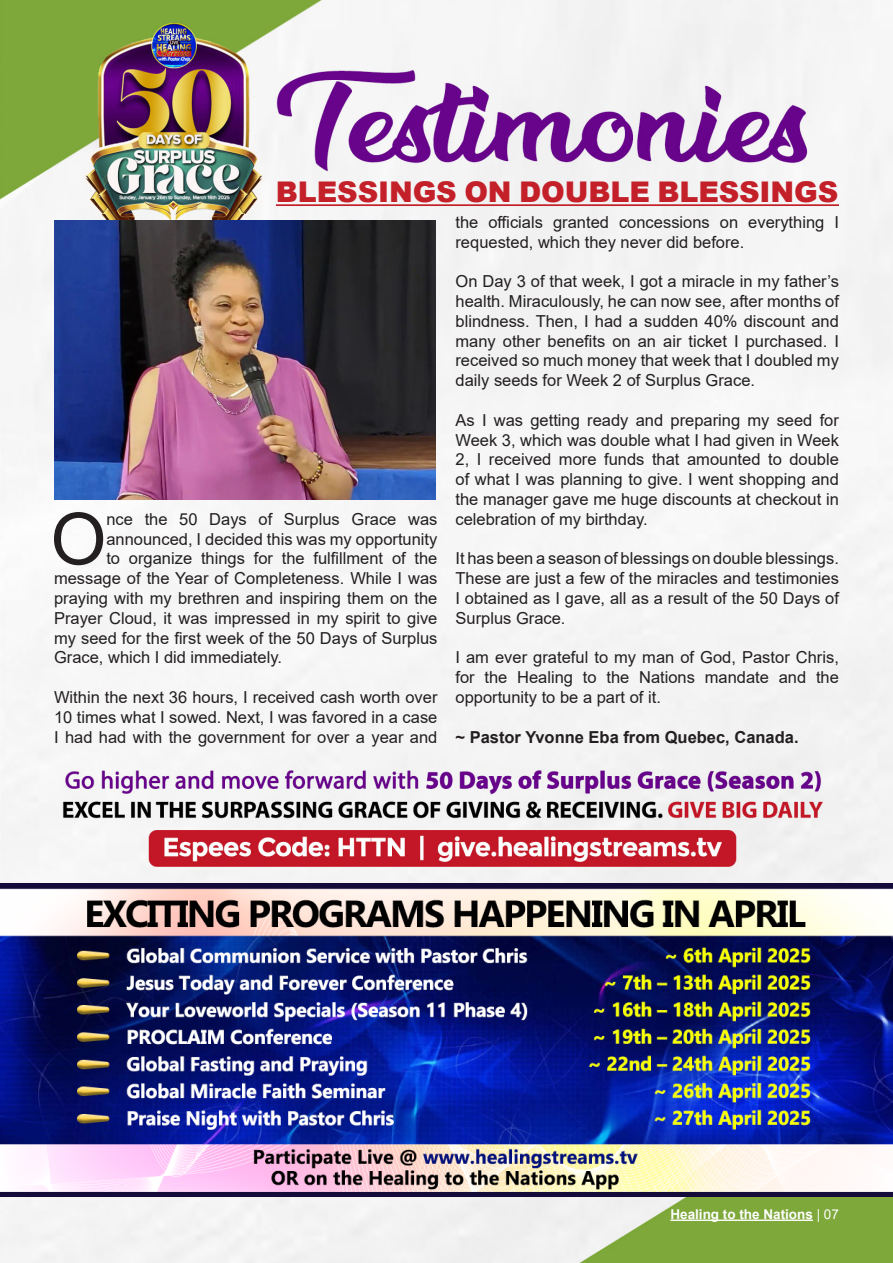
<style>
.page{position:relative;width:893px;height:1263px;background:#fff}
.page>*{position:absolute;margin:0;border:0;box-sizing:border-box;transform-origin:0 0}
.t1{font:71.85px "Arial";color:#231f20}
.t2{font:900 28.5px "Arial";letter-spacing:-.005em;color:#c42029}
.t3{font:16.5px/19.8px "Arial";color:#231f20;text-align:justify}
.t4{font:700 16.5px "Arial";color:#231f20}
.t5{font:700 13.5px "Arial";color:#fff}
.s1{font-weight:400}
</style>
<div class="page">
<img style="left:0;top:0;width:893px;height:1263px">
<hr style="left:670px;top:1219px;width:143px;height:2px;background:#fff">
<hr style="left:276px;top:204px;width:563px;height:2px;background:#c42029">
<img style="left:54px;top:220px;width:381px;height:280px">
<img style="left:0;top:884px;width:893px;height:313px">
<p class="t2" style="left:276px;top:171px;width:564px">BLESSINGS ON DOUBLE BLESSINGS</p>
<p class="t1" style="left:51px;top:490px;width:57px">O</p>
<p class="t3" style="left:106px;top:509px;width:333px">nce the 50 Days of Surplus Grace was</p>
<p class="t3" style="left:106px;top:529px;width:333px">announced, I decided this was my opportunity</p>
<p class="t3" style="left:106px;top:548px;width:333px">to organize things for the fulfillment of the</p>
<p class="t3" style="left:54px;top:568px;width:385px">message of the Year of Completeness. While I was</p>
<p class="t3" style="left:54px;top:588px;width:385px">praying with my brethren and inspiring them on the</p>
<p class="t3" style="left:54px;top:608px;width:385px">Prayer Cloud, it was impressed in my spirit to give</p>
<p class="t3" style="left:54px;top:628px;width:385px">my seed for the first week of the 50 Days of Surplus</p>
<p class="t3" style="left:54px;top:647px;width:230px">Grace, which I did immediately.</p>
<p class="t3" style="left:54px;top:687px;width:385px">Within the next 36 hours, I received cash worth over 10 times what I sowed. Next, I was favored in a case I had had with the government for over a year and</p>
<p class="t3" style="left:455px;top:212px;width:385px">the officials granted concessions on everything I requested, which they never did before.</p>
<p class="t3" style="left:455px;top:271px;width:385px">On Day 3 of that week, I got a miracle in my father’s health. Miraculously, he can now see, after months of blindness. Then, I had a sudden 40% discount and many other benefits on an air ticket I purchased. I received so much money that week that I doubled my daily seeds for Week 2 of Surplus Grace.</p>
<p class="t3" style="left:455px;top:410px;width:385px">As I was getting ready and preparing my seed for Week 3, which was double what I had given in Week 2, I received more funds that amounted to double of what I was planning to give. I went shopping and the manager gave me huge discounts at checkout in celebration of my birthday.</p>
<p class="t3" style="left:455px;top:548px;width:385px">It has been a season of blessings on double blessings.<br>These are just a few of the miracles and testimonies I obtained as I gave, all as a result of the 50 Days of Surplus Grace.</p>
<p class="t3" style="left:455px;top:647px;width:385px">I am ever grateful to my man of God, Pastor Chris, for the Healing to the Nations mandate and the opportunity to be a part of it.</p>
<p class="t4" style="left:455px;top:725px;width:345px">~ Pastor Yvonne Eba from Quebec, Canada.</p>
<p class="t5" style="left:670px;top:1204px;width:170px">Healing to the Nations <span class="s1">| 07</span></p>
</div>
